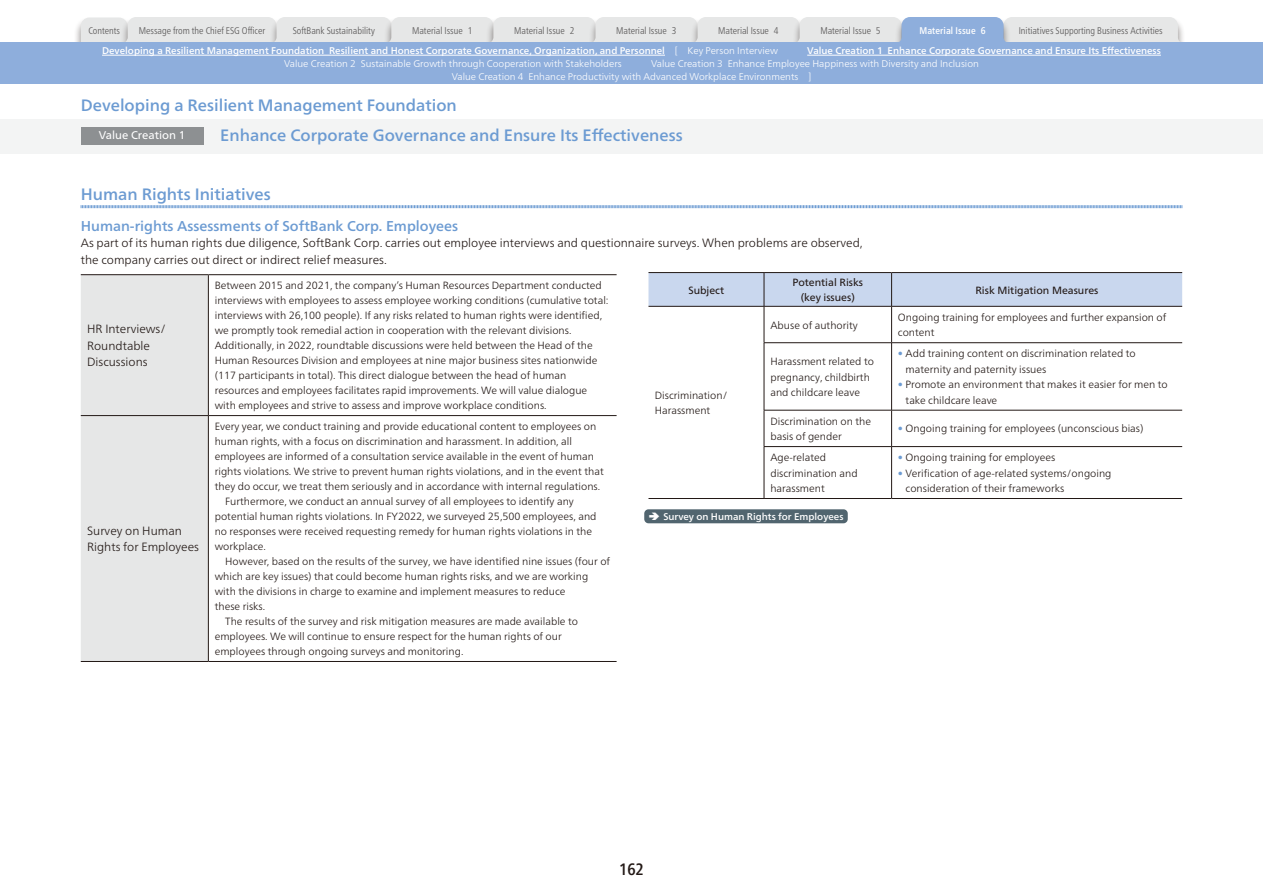
<style>
.page{position:relative;width:1263px;height:893px;background:#fff}
.page>*{position:absolute;margin:0;border:0;box-sizing:border-box;transform-origin:0 0}
.t1{font:500 16.5px "Frutiger Neue LT Pro";color:#6c9bd2}
.t2{font:500 condensed 16.5px "Frutiger Neue LT Pro";color:#221815}
.t3{font:500 14.25px "Frutiger Neue LT Pro";color:#6c9bd2}
.t4{font:300 12px/16.5px "Frutiger Neue LT Pro";color:#221815}
.t5{font:11.25px "Frutiger Neue LT Pro";color:#fff}
.t6{font:300 10.5px/15.6px "Frutiger Neue LT Pro";color:#221815}
.t7{font:10.5px/15px "Frutiger Neue LT Pro";color:#221815;text-align:center}
.t8{font:500 9.75px "Frutiger Neue LT Pro";color:#fff}
.t9{font:300 9.75px/12.8px "Frutiger Neue LT Pro";color:#fff}
.t10{font:300 condensed 9.75px "Frutiger Neue LT Pro";color:#595757}
.t11{font:500 condensed 9.75px "Frutiger Neue LT Pro";letter-spacing:.01em;color:#fff}
.s1{font-weight:300}
.s2{color:#6c9bd2}
</style>
<div class="page">
<div style="left:0;top:119px;width:1263px;height:34px;background:#f3f4f4"></div>
<svg style="left:81px;top:205px;width:1101px;height:4px;background:#b4cce8"></svg>
<div style="left:81px;top:275px;width:127px;height:386px;background:#e6e7e7"></div>
<svg style="left:209px;top:275px;width:408px;height:142px"></svg>
<hr style="left:208px;top:275px;width:1px;height:140px;background:#221815">
<hr style="left:208px;top:416px;width:1px;height:245px;background:#221815">
<hr style="left:81px;top:274px;width:127px;height:1px;background:#221815">
<hr style="left:208px;top:274px;width:409px;height:1px;background:#221815">
<hr style="left:81px;top:661px;width:127px;height:1px;background:#221815">
<hr style="left:208px;top:661px;width:409px;height:1px;background:#221815">
<hr style="left:81px;top:415px;width:127px;height:1px;background:#221815">
<hr style="left:208px;top:415px;width:409px;height:1px;background:#221815">
<div style="left:648px;top:273px;width:534px;height:33px;background:#c9d7ee"></div>
<svg style="left:765px;top:307px;width:417px;height:191px"></svg>
<hr style="left:648px;top:272px;width:116px;height:1px;background:#221815">
<hr style="left:764px;top:272px;width:127px;height:1px;background:#221815">
<hr style="left:891px;top:272px;width:291px;height:1px;background:#221815">
<hr style="left:648px;top:498px;width:116px;height:1px;background:#221815">
<hr style="left:764px;top:498px;width:127px;height:1px;background:#221815">
<hr style="left:891px;top:498px;width:291px;height:1px;background:#221815">
<hr style="left:764px;top:273px;width:1px;height:33px;background:#221815">
<hr style="left:891px;top:273px;width:1px;height:33px;background:#221815">
<hr style="left:648px;top:306px;width:116px;height:1px;background:#221815">
<hr style="left:764px;top:306px;width:127px;height:1px;background:#221815">
<hr style="left:764px;top:307px;width:1px;height:35px;background:#221815">
<hr style="left:891px;top:306px;width:291px;height:1px;background:#221815">
<hr style="left:891px;top:307px;width:1px;height:35px;background:#221815">
<hr style="left:764px;top:342px;width:127px;height:1px;background:#221815">
<hr style="left:764px;top:343px;width:1px;height:67px;background:#221815">
<hr style="left:891px;top:342px;width:291px;height:1px;background:#221815">
<hr style="left:891px;top:343px;width:1px;height:67px;background:#221815">
<hr style="left:764px;top:410px;width:127px;height:1px;background:#221815">
<hr style="left:764px;top:410px;width:1px;height:36px;background:#221815">
<hr style="left:891px;top:410px;width:291px;height:1px;background:#221815">
<hr style="left:891px;top:410px;width:1px;height:36px;background:#221815">
<hr style="left:764px;top:446px;width:127px;height:1px;background:#221815">
<hr style="left:764px;top:447px;width:1px;height:51px;background:#221815">
<hr style="left:891px;top:446px;width:291px;height:1px;background:#221815">
<hr style="left:891px;top:447px;width:1px;height:51px;background:#221815">
<div style="left:644px;top:509px;width:204px;height:14px;background:#51656f;border-radius:4px"></div>
<div style="left:81px;top:128px;width:122px;height:17px;background:#8d9092"></div>
<div style="left:73px;top:17px;width:64px;height:52px;background:#221815;opacity:.5"></div>
<svg style="left:81px;top:17px;width:1105px;height:26px;background:#dadfe5"></svg>
<div style="left:0;top:43px;width:1263px;height:41px;background:#8eaedc"></div>
<hr style="left:102px;top:55px;width:563px;height:1px;background:#fff">
<hr style="left:807px;top:55px;width:354px;height:1px;background:#fff">
<p class="t10" style="left:88px;top:25px;width:33px">Contents</p>
<p class="t10" style="left:139px;top:25px;width:128px">Message from the Chief ESG Officer</p>
<p class="t10" style="left:293px;top:25px;width:84px">SoftBank Sustainability</p>
<p class="t10" style="left:412px;top:25px;width:62px">Material Issue 1</p>
<p class="t10" style="left:514px;top:25px;width:62px">Material Issue 2</p>
<p class="t10" style="left:616px;top:25px;width:62px">Material Issue 3</p>
<p class="t10" style="left:718px;top:25px;width:62px">Material Issue 4</p>
<p class="t10" style="left:820px;top:25px;width:62px">Material Issue 5</p>
<p class="t11" style="left:919px;top:25px;width:68px">Material Issue 6</p>
<p class="t10" style="left:1019px;top:25px;width:146px">Initiatives Supporting Business Activities</p>
<p class="t8" style="left:102px;top:45px;width:677px">Developing a Resilient Management Foundation Resilient and Honest Corporate Governance, Organization, and Personnel <span class="s1">[ Key Person Interview</span></p>
<p class="t8" style="left:807px;top:45px;width:355px">Value Creation 1 Enhance Corporate Governance and Ensure Its Effectiveness</p>
<p class="t9" style="left:284px;top:57px;width:339px">Value Creation 2 Sustainable Growth through Cooperation with Stakeholders</p>
<p class="t9" style="left:452px;top:57px;width:529px;text-indent:199px">Value Creation 3 Enhance Employee Happiness with Diversity and Inclusion<br>Value Creation 4 Enhance Productivity with Advanced Workplace Environments ]</p>
<h1 class="t1" style="left:81px;top:95px;width:378px">Developing a Resilient Management Foundation</h1>
<p class="t5" style="left:99px;top:129px;width:88px">Value Creation 1</p>
<h1 class="t1" style="left:220px;top:125px;width:464px">Enhance Corporate Governance and Ensure Its Effectiveness</h1>
<h1 class="t1" style="left:81px;top:184px;width:191px">Human Rights Initiatives</h1>
<h2 class="t3" style="left:81px;top:217px;width:379px">Human-rights Assessments of SoftBank Corp. Employees</h2>
<p class="t4" style="left:81px;top:235px;width:783px">As part of its human rights due diligence, SoftBank Corp. carries out employee interviews and questionnaire surveys. When problems are observed, the company carries out direct or indirect relief measures.</p>
<p class="t4" style="left:87px;top:321px;width:80px">HR Interviews/<br>Roundtable<br>Discussions</p>
<p class="t4" style="left:87px;top:522px;width:113px">Survey on Human<br>Rights for Employees</p>
<p class="t6" style="left:215px;top:278px;width:395px;line-height:15px">Between 2015 and 2021, the company’s Human Resources Department conducted interviews with employees to assess employee working conditions (cumulative total: interviews with 26,100 people). If any risks related to human rights were identified, we promptly took remedial action in cooperation with the relevant divisions.<br>Additionally, in 2022, roundtable discussions were held between the Head of the Human Resources Division and employees at nine major business sites nationwide (117 participants in total). This direct dialogue between the head of human resources and employees facilitates rapid improvements. We will value dialogue with employees and strive to assess and improve workplace conditions.</p>
<p class="t6" style="left:215px;top:418px;width:383px">Every year, we conduct training and provide educational content to employees on</p>
<p class="t6" style="left:215px;top:433px;width:359px">human rights, with a focus on discrimination and harassment. In addition, all</p>
<p class="t6" style="left:215px;top:448px;width:381px">employees are informed of a consultation service available in the event of human</p>
<p class="t6" style="left:215px;top:464px;width:390px">rights violations. We strive to prevent human rights violations, and in the event that</p>
<p class="t6" style="left:215px;top:479px;width:385px">they do occur, we treat them seriously and in accordance with internal regulations.</p>
<p class="t6" style="left:225px;top:494px;width:350px">Furthermore, we conduct an annual survey of all employees to identify any</p>
<p class="t6" style="left:215px;top:509px;width:383px">potential human rights violations. In FY2022, we surveyed 25,500 employees, and</p>
<p class="t6" style="left:215px;top:524px;width:379px">no responses were received requesting remedy for human rights violations in the</p>
<p class="t6" style="left:215px;top:539px;width:51px">workplace.</p>
<p class="t6" style="left:225px;top:554px;width:386px">However, based on the results of the survey, we have identified nine issues (four of</p>
<p class="t6" style="left:215px;top:569px;width:375px">which are key issues) that could become human rights risks, and we are working</p>
<p class="t6" style="left:215px;top:584px;width:352px">with the divisions in charge to examine and implement measures to reduce</p>
<p class="t6" style="left:215px;top:599px;width:50px">these risks.</p>
<p class="t6" style="left:225px;top:614px;width:354px">The results of the survey and risk mitigation measures are made available to</p>
<p class="t6" style="left:215px;top:629px;width:349px">employees. We will continue to ensure respect for the human rights of our</p>
<p class="t6" style="left:215px;top:644px;width:249px">employees through ongoing surveys and monitoring.</p>
<p class="t7" style="left:688px;top:282px;width:37px">Subject</p>
<p class="t7" style="left:792px;top:275px;width:72px">Potential Risks (key issues)</p>
<p class="t7" style="left:975px;top:282px;width:125px">Risk Mitigation Measures</p>
<p class="t6" style="left:655px;top:387px;width:74px">Discrimination/<br>Harassment</p>
<p class="t6" style="left:770px;top:317px;width:89px">Abuse of authority</p>
<p class="t6" style="left:898px;top:309px;width:270px">Ongoing training for employees and further expansion of content</p>
<p class="t6" style="left:770px;top:353px;width:105px">Harassment related to pregnancy, childbirth and childcare leave</p>
<p class="t6" style="left:905px;top:346px;width:232px;text-indent:-8px"><span class="s2">•</span> Add training content on discrimination related to maternity and paternity issues</p>
<p class="t6" style="left:905px;top:377px;width:264px;text-indent:-8px"><span class="s2">•</span> Promote an environment that makes it easier for men to take childcare leave</p>
<p class="t6" style="left:770px;top:413px;width:102px">Discrimination on the basis of gender</p>
<p class="t6" style="left:898px;top:421px;width:247px"><span class="s2">•</span> Ongoing training for employees (unconscious bias)</p>
<p class="t6" style="left:770px;top:450px;width:89px">Age-related discrimination and harassment</p>
<p class="t6" style="left:898px;top:450px;width:159px"><span class="s2">•</span> Ongoing training for employees</p>
<p class="t6" style="left:905px;top:465px;width:207px;text-indent:-8px"><span class="s2">•</span> Verification of age-related systems/ongoing consideration of their frameworks</p>
<p class="t8" style="left:663px;top:510px;width:182px">Survey on Human Rights for Employees</p>
<h1 class="t2" style="left:619px;top:860px;width:26px">162</h1>
</div>
